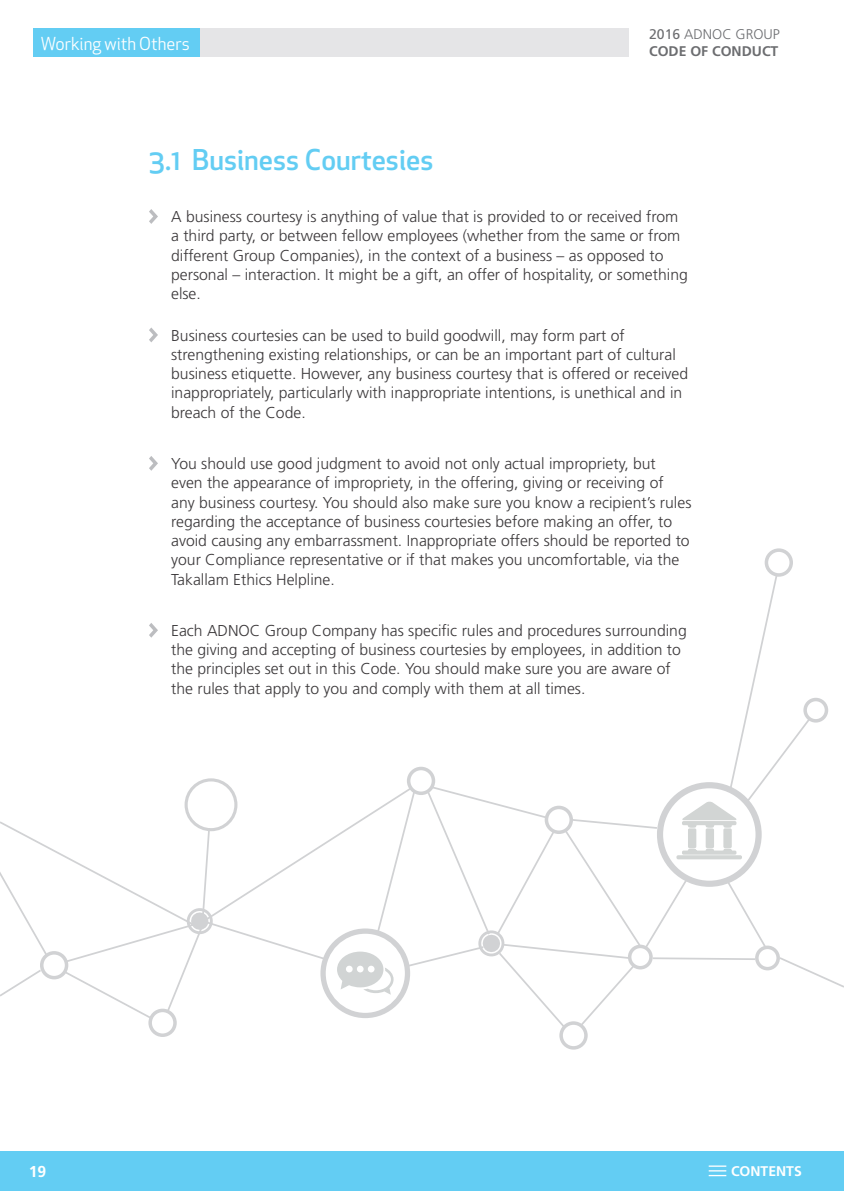
<style>
.page{position:relative;width:844px;height:1191px;background:#fff}
.page>*{position:absolute;margin:0;border:0;box-sizing:border-box;transform-origin:0 0}
.EN-Title{font:500 28px "Apex New";color:#63cdf3}
.t1{font:17.5px "Apex New";color:#fff}
.EN-Body_text{font:300 15.75px/19.2px "Frutiger CE";color:#3b383a}
.t2{font:700 15.75px "Frutiger CE";color:#fff}
.t3{font:300 14px "Frutiger CE";color:#6c6d70}
.t4{font:700 14px "Frutiger CE";color:#6c6d70}
.t5{font:700 14px "Frutiger CE";color:#fff}
.s1{font-weight:400}
</style>
<div class="page">
<div style="left:0;top:1151px;width:843px;height:40px;background:#63cdf3"></div>
<svg style="left:708px;top:1165px;width:18px;height:11px"></svg>
<div style="left:33px;top:28px;width:595px;height:29px;background:#e5e5e7"></div>
<div style="left:33px;top:28px;width:166px;height:29px;background:#63cdf3"></div>
<svg style="left:149px;top:209px;width:9px;height:15px"></svg>
<svg style="left:149px;top:327px;width:9px;height:15px"></svg>
<svg style="left:149px;top:456px;width:9px;height:15px"></svg>
<div style="left:559px;top:1021px;width:28px;height:28px;border:4px solid #d1d2d4;border-radius:50%"></div>
<div style="left:764px;top:548px;width:28px;height:28px;border:4px solid #d1d2d4;border-radius:50%"></div>
<svg style="left:0;top:562px;width:843px;height:477px"></svg>
<p class="t3" style="left:649px;top:26px;width:132px"><span class="s1">2016</span> ADNOC GROUP</p>
<p class="t1" style="left:41px;top:32px;width:150px">Working with Others</p>
<p class="t4" style="left:649px;top:43px;width:131px">CODE OF CONDUCT</p>
<p class="EN-Title" style="left:149px;top:141px;width:286px">3.1 Business Courtesies</p>
<p class="EN-Body_text" style="left:171px;top:207px;width:518px">A business courtesy is anything of value that is provided to or received from a third party, or between fellow employees (whether from the same or from different Group Companies), in the context of a business – as opposed to personal – interaction. It might be a gift, an offer of hospitality, or something else.</p>
<p class="EN-Body_text" style="left:171px;top:325px;width:518px">Business courtesies can be used to build goodwill, may form part of strengthening existing relationships, or can be an important part of cultural business etiquette. However, any business courtesy that is offered or received inappropriately, particularly with inappropriate intentions, is unethical and in breach of the Code.</p>
<p class="EN-Body_text" style="left:171px;top:454px;width:521px">You should use good judgment to avoid not only actual impropriety, but<br>even the appearance of impropriety, in the offering, giving or receiving of<br>any business courtesy. You should also make sure you know a recipient’s rules regarding the acceptance of business courtesies before making an offer, to avoid causing any embarrassment. Inappropriate offers should be reported to your Compliance representative or if that makes you uncomfortable, via the Takallam Ethics Helpline.</p>
<p class="EN-Body_text" style="left:171px;top:621px;width:517px">Each ADNOC Group Company has specific rules and procedures surrounding the giving and accepting of business courtesies by employees, in addition to the principles set out in this Code. You should make sure you are aware of the rules that apply to you and comply with them at all times.</p>
<p class="t2" style="left:29px;top:1163px;width:19px">19</p>
<p class="t5" style="left:730px;top:1163px;width:72px">CONTENTS</p>
</div>
